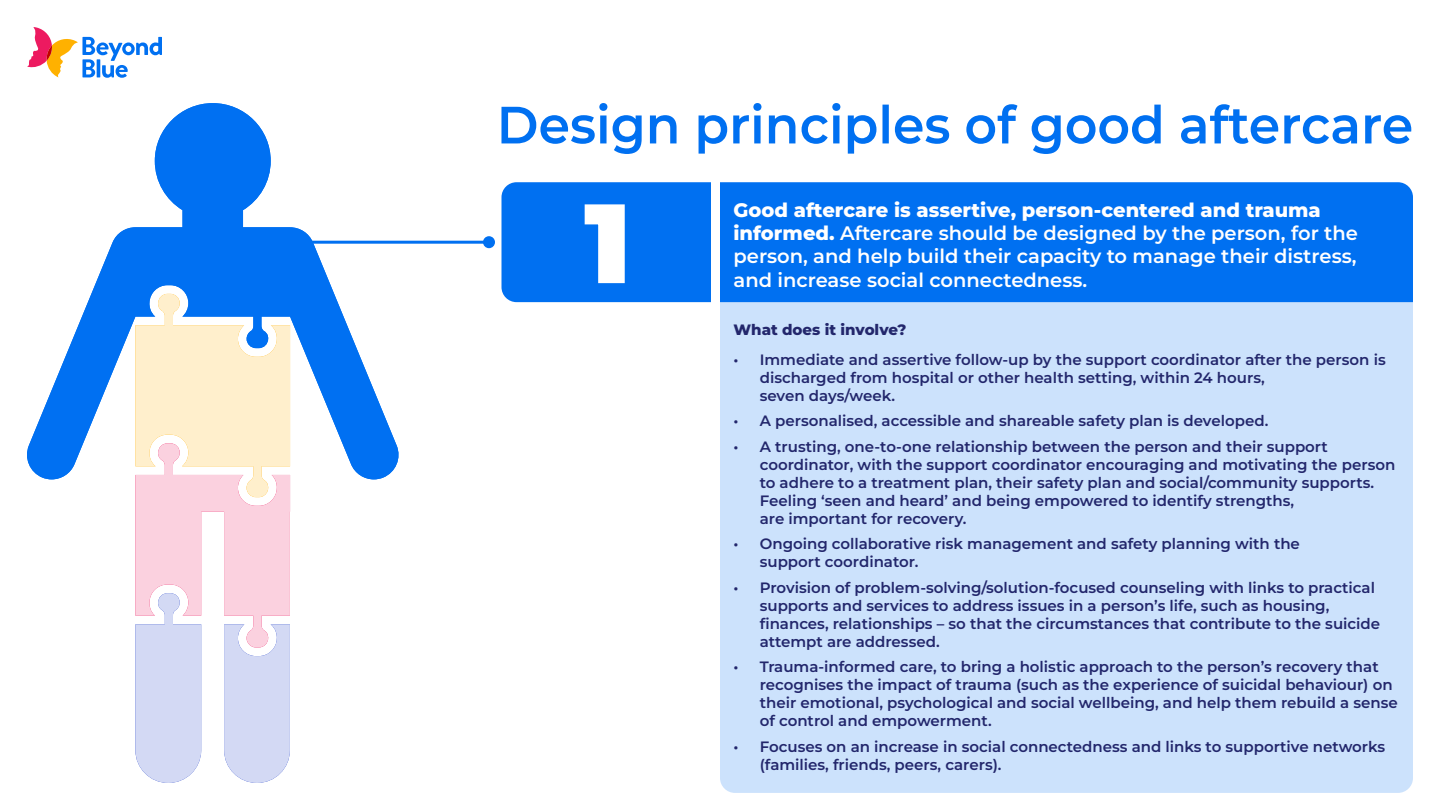
<style>
.page{position:relative;width:1440px;height:810px;background:#fff}
.page>*{position:absolute;margin:0;border:0;box-sizing:border-box;transform-origin:0 0}
.t1{font:900 112.5px "Montserrat";color:#fff}
.t2{font:600 19.5px/23.4px "Montserrat";color:#fff}
.t3{font:600 15px/18px "Montserrat";color:#23276c}
.t4{font:800 15px "Montserrat";color:#23276c}
.s1{font-weight:800}
</style>
<div class="page">
<svg style="left:27px;top:27px;width:135px;height:51px"></svg>
<svg style="left:501px;top:103px;width:910px;height:51px"></svg>
<hr style="left:304px;top:241px;width:185px;height:3px;background:#0070f1">
<div style="left:483px;top:236px;width:12px;height:12px;background:#0070f1;border-radius:50%"></div>
<div style="left:720px;top:302px;width:693px;height:491px;background:#cce2fc"></div>
<div style="left:720px;top:182px;width:693px;height:120px;background:#0070f1"></div>
<div style="left:501px;top:182px;width:210px;height:120px;background:#0070f1"></div>
<svg style="left:135px;top:479px;width:155px;height:304px"></svg>
<svg style="left:27px;top:103px;width:375px;height:376px"></svg>
<h1 class="t1" style="left:584px;top:168px;width:49px">1</h1>
<h2 class="t2" style="left:734px;top:197px;width:626px"><span class="s1">Good aftercare is assertive, person-centered and trauma informed.</span> Aftercare should be designed by the person, for the person, and help build their capacity to manage their distress,</h2>
<h2 class="t2" style="left:734px;top:268px;width:355px">and increase social connectedness.</h2>
<p class="t4" style="left:734px;top:320px;width:174px">What does it involve?</p>
<p class="t3" style="left:760px;top:350px;width:628px;text-indent:-26px">• Immediate and assertive follow-up by the support coordinator after the person is discharged from hospital or other health setting, within 24 hours,<br>seven days/week.</p>
<p class="t3" style="left:734px;top:411px;width:536px">• A personalised, accessible and shareable safety plan is developed.</p>
<p class="t3" style="left:760px;top:437px;width:637px;text-indent:-26px">• A trusting, one-to-one relationship between the person and their support coordinator, with the support coordinator encouraging and motivating the person to adhere to a treatment plan, their safety plan and social/community supports.<br>Feeling ‘seen and heard’ and being empowered to identify strengths,<br>are important for recovery.</p>
<p class="t3" style="left:760px;top:534px;width:542px;text-indent:-26px">• Ongoing collaborative risk management and safety planning with the support coordinator.</p>
<p class="t3" style="left:760px;top:578px;width:622px;text-indent:-26px">• Provision of problem-solving/solution-focused counseling with links to practical supports and services to address issues in a person’s life, such as housing, finances, relationships – so that the circumstances that contribute to the suicide attempt are addressed.</p>
<p class="t3" style="left:760px;top:657px;width:640px;text-indent:-26px">• Trauma-informed care, to bring a holistic approach to the person’s recovery that recognises the impact of trauma (such as the experience of suicidal behaviour) on their emotional, psychological and social wellbeing, and help them rebuild a sense of control and empowerment.</p>
<p class="t3" style="left:760px;top:737px;width:627px;text-indent:-26px">• Focuses on an increase in social connectedness and links to supportive networks (families, friends, peers, carers).</p>
</div>
